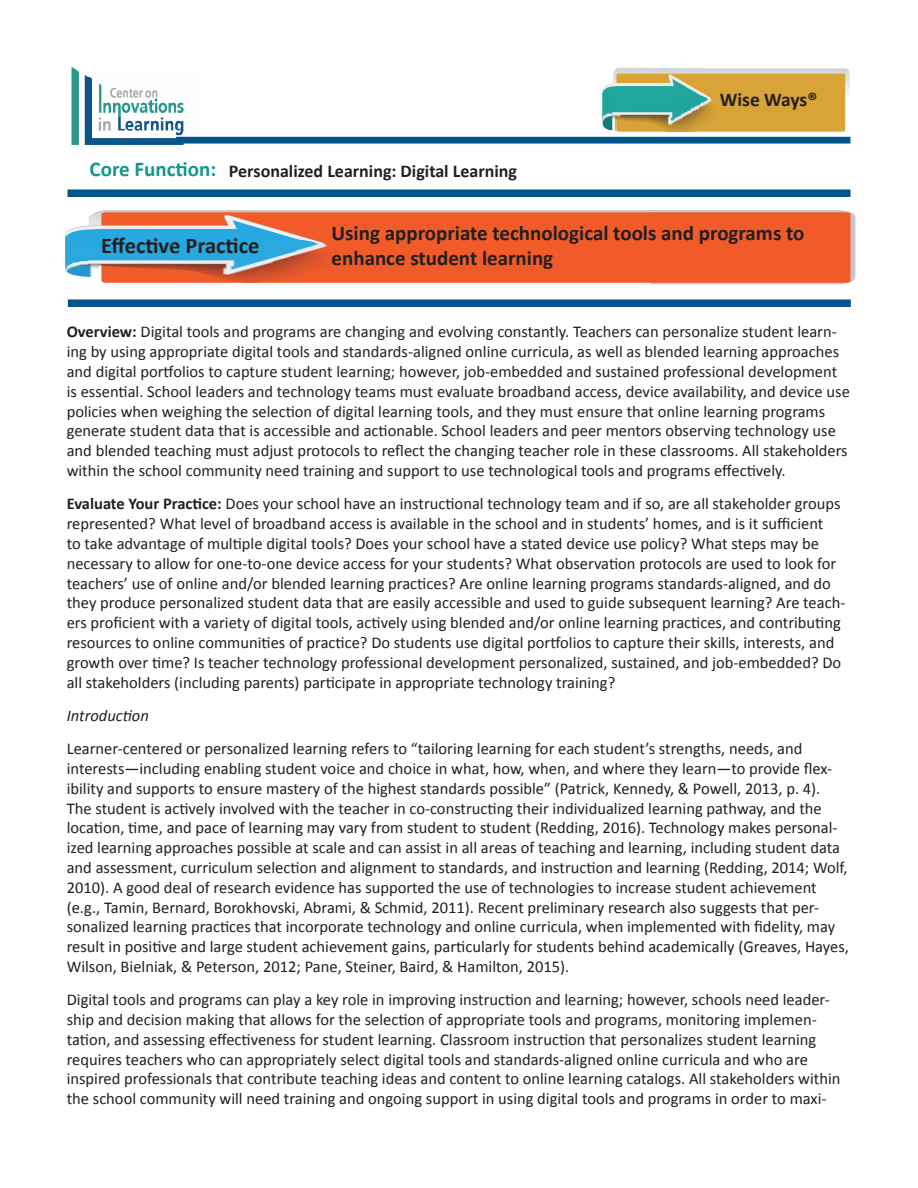
<style>
.page{position:relative;width:918px;height:1188px;background:#fff}
.page>*{position:absolute;margin:0;border:0;box-sizing:border-box;transform-origin:0 0}
.t1{font:700 22.5px "Calibri";color:#231f20}
.t2{font:700 21px/25.2px "Calibri";color:#231f20}
.t3{font:700 21px "Calibri";color:#12978b}
.t4{font:700 19.5px "Calibri";letter-spacing:-.005em;color:#231f20}
.t5{font:700 18px "Calibri";color:#231f20}
.t6{font:16.5px/19.8px "Calibri";color:#231f20}
.t7{font:italic 16.5px "Calibri";color:#231f20}
.s1{font-weight:700}
</style>
<div class="page">
<svg style="left:603px;top:68px;width:247px;height:64px;background:#d2af5c"></svg>
<img style="left:603px;top:91px;width:114px;height:41px">
<div style="left:97px;top:210px;width:758px;height:74px;background:#c5c6c8"></div>
<div style="left:651px;top:212px;width:199px;height:71px;background:#f15b2a"></div>
<svg style="left:65px;top:212px;width:586px;height:72px;background:#e76840"></svg>
<img style="left:65px;top:235px;width:276px;height:49px">
<div style="left:67px;top:189px;width:783px;height:8px;background:#00558b"></div>
<div style="left:68px;top:299px;width:783px;height:8px;background:#00558b"></div>
<img style="left:71px;top:68px;width:131px;height:77px">
<div style="left:176px;top:137px;width:674px;height:7px;background:#00558b"></div>
<p class="t3" style="left:90px;top:155px;width:128px">Core Function:</p>
<p class="t5" style="left:229px;top:159px;width:290px">Personalized Learning: Digital Learning</p>
<p class="t4" style="left:720px;top:87px;width:99px">Wise Ways®</p>
<h1 class="t1" style="left:101px;top:231px;width:160px">Effective Practice</h1>
<p class="t2" style="left:332px;top:221px;width:474px">Using appropriate technological tools and programs to enhance student learning</p>
<p class="t6" style="left:67px;top:322px;width:785px"><span class="s1">Overview:</span> Digital tools and programs are changing and evolving constantly. Teachers can personalize student learn&shy;ing by using appropriate digital tools and standards-aligned online curricula, as well as blended learning approaches and digital portfolios to capture student learning; however, job-embedded and sustained professional development is essential. School leaders and technology teams must evaluate broadband access, device availability, and device use policies when weighing the selection of digital learning tools, and they must ensure that online learning programs generate student data that is accessible and actionable. School leaders and peer mentors observing technology use and blended teaching must adjust protocols to reflect the changing teacher role in these classrooms. All stakeholders within the school community need training and support to use technological tools and programs effectively.</p>
<p class="t6" style="left:67px;top:494px;width:780px"><span class="s1">Evaluate Your Practice:</span> Does your school have an instructional technology team and if so, are all stakeholder groups represented? What level of broadband access is available in the school and in students’ homes, and is it sufficient<br>to take advantage of multiple digital tools? Does your school have a stated device use policy? What steps may be necessary to allow for one-to-one device access for your students? What observation protocols are used to look for teachers’ use of online and/or blended learning practices? Are online learning programs standards-aligned, and do they produce personalized student data that are easily accessible and used to guide subsequent learning? Are teach&shy;ers proficient with a variety of digital tools, actively using blended and/or online learning practices, and contributing resources to online communities of practice? Do students use digital portfolios to capture their skills, interests, and growth over time? Is teacher technology professional development personalized, sustained, and job-embedded? Do all stakeholders (including parents) participate in appropriate technology training?</p>
<p class="t7" style="left:67px;top:704px;width:84px">Introduction</p>
<p class="t6" style="left:67px;top:739px;width:784px">Learner-centered or personalized learning refers to “tailoring learning for each student’s strengths, needs, and interests—including enabling student voice and choice in what, how, when, and where they learn—to provide flex&shy;ibility and supports to ensure mastery of the highest standards possible” (Patrick, Kennedy, &amp; Powell, 2013, p. 4).<br>The student is actively involved with the teacher in co-constructing their individualized learning pathway, and the location, time, and pace of learning may vary from student to student (Redding, 2016). Technology makes personal&shy;ized learning approaches possible at scale and can assist in all areas of teaching and learning, including student data and assessment, curriculum selection and alignment to standards, and instruction and learning (Redding, 2014; Wolf, 2010). A good deal of research evidence has supported the use of technologies to increase student achievement (e.g., Tamin, Bernard, Borokhovski, Abrami, &amp; Schmid, 2011). Recent preliminary research also suggests that per&shy;sonalized learning practices that incorporate technology and online curricula, when implemented with fidelity, may result in positive and large student achievement gains, particularly for students behind academically (Greaves, Hayes, Wilson, Bielniak, &amp; Peterson, 2012; Pane, Steiner, Baird, &amp; Hamilton, 2015).</p>
<p class="t6" style="left:67px;top:990px;width:775px">Digital tools and programs can play a key role in improving instruction and learning; however, schools need leader&shy;ship and decision making that allows for the selection of appropriate tools and programs, monitoring implemen&shy;tation, and assessing effectiveness for student learning. Classroom instruction that personalizes student learning requires teachers who can appropriately select digital tools and standards-aligned online curricula and who are inspired professionals that contribute teaching ideas and content to online learning catalogs. All stakeholders within the school community will need training and ongoing support in using digital tools and programs in order to maxi-</p>
</div>
